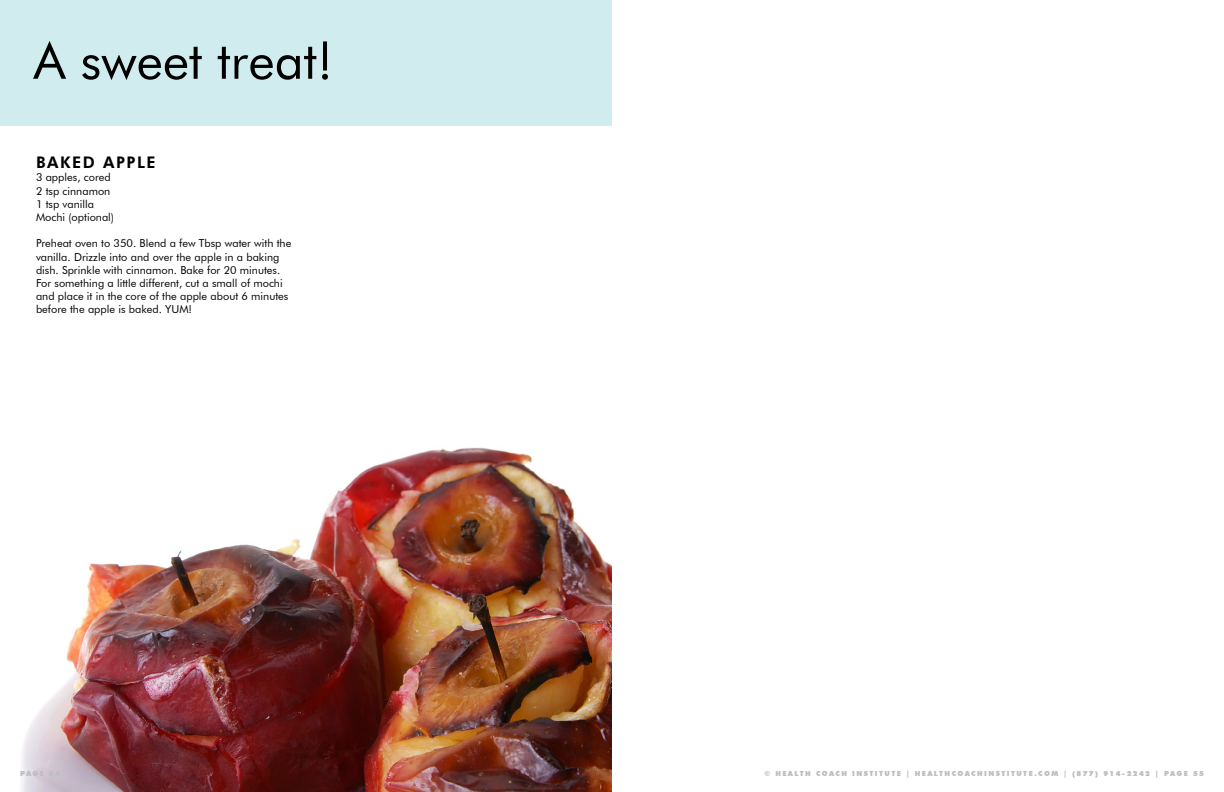
<style>
.page{position:relative;width:1224px;height:792px;background:#fff}
.page>*{position:absolute;margin:0;border:0;box-sizing:border-box;transform-origin:0 0}
.t1{font:51px "Futura BT";color:#000}
.t2{font:800 16px "Futura BT";letter-spacing:.1em;color:#000}
.t3{font:11px/13.2px "Futura BT";color:#000}
.t4{font:900 7px "Futura BT";letter-spacing:.2em;color:#bcbec0}
</style>
<div class="page">
<img style="left:21px;top:447px;width:591px;height:345px">
<div style="left:0;top:0;width:612px;height:126px;background:#d1ecee"></div>
<h1 class="t1" style="left:34px;top:30px;width:301px">A sweet treat!</h1>
<h2 class="t2" style="left:36px;top:153px;width:121px">BAKED APPLE</h2>
<p class="t3" style="left:36px;top:171px;width:80px">3 apples, cored<br>2 tsp cinnamon<br>1 tsp vanilla<br>Mochi (optional)</p>
<p class="t3" style="left:36px;top:237px;width:257px">Preheat oven to 350. Blend a few Tbsp water with the vanilla. Drizzle into and over the apple in a baking dish. Sprinkle with cinnamon. Bake for 20 minutes.<br>For something a little different, cut a small of mochi and place it in the core of the apple about 6 minutes before the apple is baked. YUM!</p>
<p class="t4" style="left:20px;top:770px;width:41px">PAGE 54</p>
<p class="t4" style="left:764px;top:770px;width:441px">© HEALTH COACH INSTITUTE | HEALTHCOACHINSTITUTE.COM | (877) 914-2242 | PAGE 55</p>
</div>
